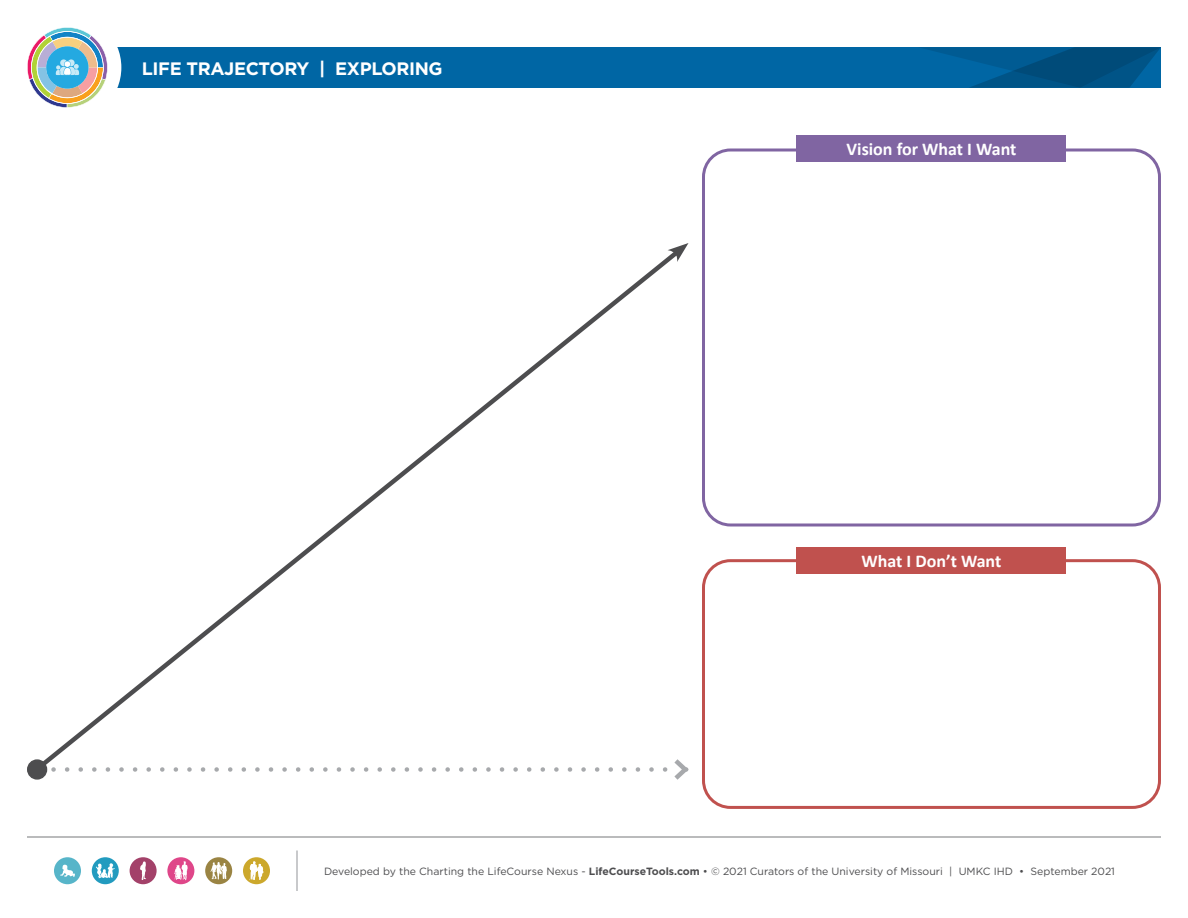
<style>
.page{position:relative;width:1188px;height:918px;background:#fff}
.page>*{position:absolute;margin:0;border:0;box-sizing:border-box;transform-origin:0 0}
.t1{font:700 18px "Calibri";color:#fff}
.Document_Title{font:700 18px "Gotham";letter-spacing:-.02em;color:#fff}
.t2{font:10.5px "Gotham";color:#4d4d4f}
.s1{font-weight:700}
</style>
<div class="page">
<div style="left:40px;top:47px;width:1121px;height:41px;background:#0066a4"></div>
<svg style="left:920px;top:47px;width:241px;height:41px"></svg>
<div style="left:13px;top:14px;width:108px;height:108px;background:#fff;border-radius:50%"></div>
<svg style="left:27px;top:27px;width:81px;height:81px"></svg>
<hr style="left:27px;top:837px;width:1134px;height:1px;background:#77787b">
<hr style="left:297px;top:850px;width:1px;height:41px;background:#939598">
<div style="left:54px;top:857px;width:27px;height:27px;background:#57b5c9;border-radius:50%"></div>
<svg style="left:60px;top:864px;width:15px;height:13px"></svg>
<div style="left:92px;top:857px;width:27px;height:27px;background:#229bbf;border-radius:50%"></div>
<svg style="left:96px;top:863px;width:19px;height:15px"></svg>
<div style="left:130px;top:857px;width:27px;height:27px;background:#a34169;border-radius:50%"></div>
<svg style="left:140px;top:861px;width:6px;height:19px"></svg>
<div style="left:167px;top:857px;width:27px;height:27px;background:#df4689;border-radius:50%"></div>
<svg style="left:174px;top:861px;width:14px;height:19px"></svg>
<div style="left:205px;top:857px;width:27px;height:27px;background:#9a8443;border-radius:50%"></div>
<svg style="left:211px;top:862px;width:16px;height:18px"></svg>
<div style="left:243px;top:857px;width:27px;height:27px;background:#cca82c;border-radius:50%"></div>
<svg style="left:250px;top:861px;width:13px;height:19px"></svg>
<div style="left:702px;top:559px;width:459px;height:250px;border:3px solid #c0514e;border-radius:27px"></div>
<div style="left:702px;top:148px;width:459px;height:378px;border:3px solid #8065a2;border-radius:27px"></div>
<svg style="left:42px;top:256px;width:643px;height:519px"></svg>
<svg style="left:668px;top:243px;width:20px;height:19px"></svg>
<div style="left:28px;top:760px;width:18px;height:19px;background:#4d4d4f;border-radius:50%"></div>
<div style="left:27px;top:759px;width:20px;height:21px;border:2px solid #4d4d4f;border-radius:50%"></div>
<div style="left:796px;top:135px;width:270px;height:27px;background:#8065a2"></div>
<div style="left:796px;top:547px;width:270px;height:27px;background:#c0514e"></div>
<p class="Document_Title" style="left:142px;top:56px;width:302px">LIFE TRAJECTORY | EXPLORING</p>
<p class="t1" style="left:847px;top:137px;width:171px">Vision for What I Want</p>
<p class="t1" style="left:862px;top:548px;width:141px">What I Don’t Want</p>
<p class="t2" style="left:324px;top:865px;width:793px">Developed by the Charting the LifeCourse Nexus - <span class="s1">LifeCourseTools.com</span> • © 2021 Curators of the University of Missouri | UMKC IHD • September 2021</p>
</div>
